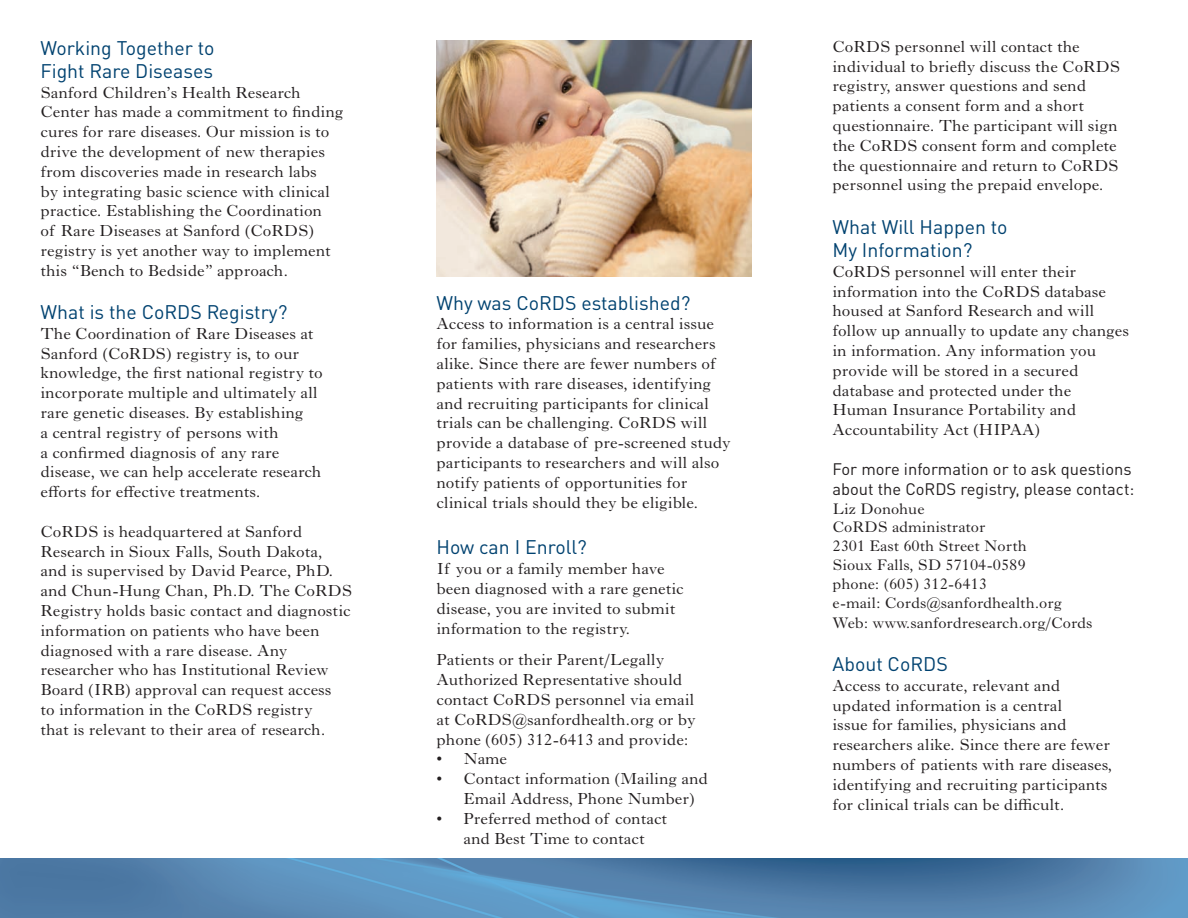
<style>
.page{position:relative;width:1188px;height:918px;background:#fff}
.page>*{position:absolute;margin:0;border:0;box-sizing:border-box;transform-origin:0 0}
.t1{font:19.5px/22.5px "DINOT";color:#004270}
.t2{font:16.5px/19.8px "Imprint MT Pro";color:#231f20}
.t3{font:16.5px/19.8px "DINOT";color:#231f20}
.t4{font:15.75px "Imprint MT Pro";color:#231f20}
</style>
<div class="page">
<img style="left:0;top:858px;width:1188px;height:60px">
<img style="left:436px;top:40px;width:316px;height:237px">
<p class="t1" style="left:40px;top:37px;width:176px">Working Together to<br>Fight Rare Diseases</p>
<p class="t2" style="left:40px;top:82px;width:304px">Sanford Children’s Health Research Center has made a commitment to finding cures for rare diseases. Our mission is to drive the development of new therapies from discoveries made in research labs<br>by integrating basic science with clinical practice. Establishing the Coordination<br>of Rare Diseases at Sanford (CoRDS) registry is yet another way to implement this “Bench to Bedside” approach.</p>
<p class="t1" style="left:40px;top:300px;width:248px">What is the CoRDS Registry?</p>
<p class="t2" style="left:40px;top:324px;width:284px">The Coordination of Rare Diseases at Sanford (CoRDS) registry is, to our knowledge, the first national registry to incorporate multiple and ultimately all rare genetic diseases. By establishing<br>a central registry of persons with<br>a confirmed diagnosis of any rare disease, we can help accelerate research efforts for effective treatments.</p>
<p class="t2" style="left:40px;top:522px;width:313px">CoRDS is headquartered at Sanford Research in Sioux Falls, South Dakota, and is supervised by David Pearce, PhD. and Chun-Hung Chan, Ph.D. The CoRDS Registry holds basic contact and diagnostic information on patients who have been diagnosed with a rare disease. Any researcher who has Institutional Review Board (IRB) approval can request access<br>to information in the CoRDS registry<br>that is relevant to their area of research.</p>
<p class="t1" style="left:436px;top:291px;width:255px">Why was CoRDS established?</p>
<p class="t2" style="left:436px;top:314px;width:296px">Access to information is a central issue for families, physicians and researchers alike. Since there are fewer numbers of patients with rare diseases, identifying and recruiting participants for clinical trials can be challenging. CoRDS will provide a database of pre-screened study participants to researchers and will also notify patients of opportunities for clinical trials should they be eligible.</p>
<p class="t1" style="left:436px;top:536px;width:152px">How can I Enroll?</p>
<p class="t2" style="left:436px;top:559px;width:249px">If you or a family member have been diagnosed with a rare genetic disease, you are invited to submit information to the registry.</p>
<p class="t2" style="left:436px;top:650px;width:261px">Patients or their Parent/Legally Authorized Representative should contact CoRDS personnel via email at CoRDS@sanfordhealth.org or by phone (605) 312-6413 and provide:</p>
<p class="t2" style="left:436px;top:749px;width:72px">• Name</p>
<p class="t2" style="left:463px;top:769px;width:246px;text-indent:-27px">• Contact information (Mailing and<br>Email Address, Phone Number)</p>
<p class="t2" style="left:436px;top:808px;width:232px;text-align:center">• Preferred method of contact and Best Time to contact</p>
<p class="t2" style="left:832px;top:37px;width:289px">CoRDS personnel will contact the individual to briefly discuss the CoRDS registry, answer questions and send patients a consent form and a short questionnaire. The participant will sign the CoRDS consent form and complete the questionnaire and return to CoRDS personnel using the prepaid envelope.</p>
<p class="t1" style="left:832px;top:215px;width:177px;line-height:23.4px">What Will Happen to<br>My Information?</p>
<p class="t2" style="left:832px;top:262px;width:298px">CoRDS personnel will enter their information into the CoRDS database housed at Sanford Research and will follow up annually to update any changes in information. Any information you provide will be stored in a secured database and protected under the Human Insurance Portability and Accountability Act (HIPAA)</p>
<p class="t3" style="left:832px;top:459px;width:303px">For more information or to ask questions about the CoRDS registry, please contact:</p>
<p class="t4" style="left:832px;top:500px;width:94px">Liz Donohue</p>
<p class="t4" style="left:832px;top:518px;width:155px">CoRDS administrator</p>
<p class="t4" style="left:832px;top:537px;width:196px">2301 East 60th Street North</p>
<p class="t4" style="left:832px;top:556px;width:195px">Sioux Falls, SD 57104-0589</p>
<p class="t4" style="left:832px;top:575px;width:156px">phone: (605) 312-6413</p>
<p class="t4" style="left:832px;top:594px;width:231px">e-mail: Cords@sanfordhealth.org</p>
<p class="t4" style="left:832px;top:614px;width:262px">Web: www.sanfordresearch.org/Cords</p>
<p class="t1" style="left:832px;top:652px;width:117px">About CoRDS</p>
<p class="t2" style="left:832px;top:676px;width:281px">Access to accurate, relevant and updated information is a central<br>issue for families, physicians and researchers alike. Since there are fewer numbers of patients with rare diseases, identifying and recruiting participants for clinical trials can be difficult.</p>
</div>
